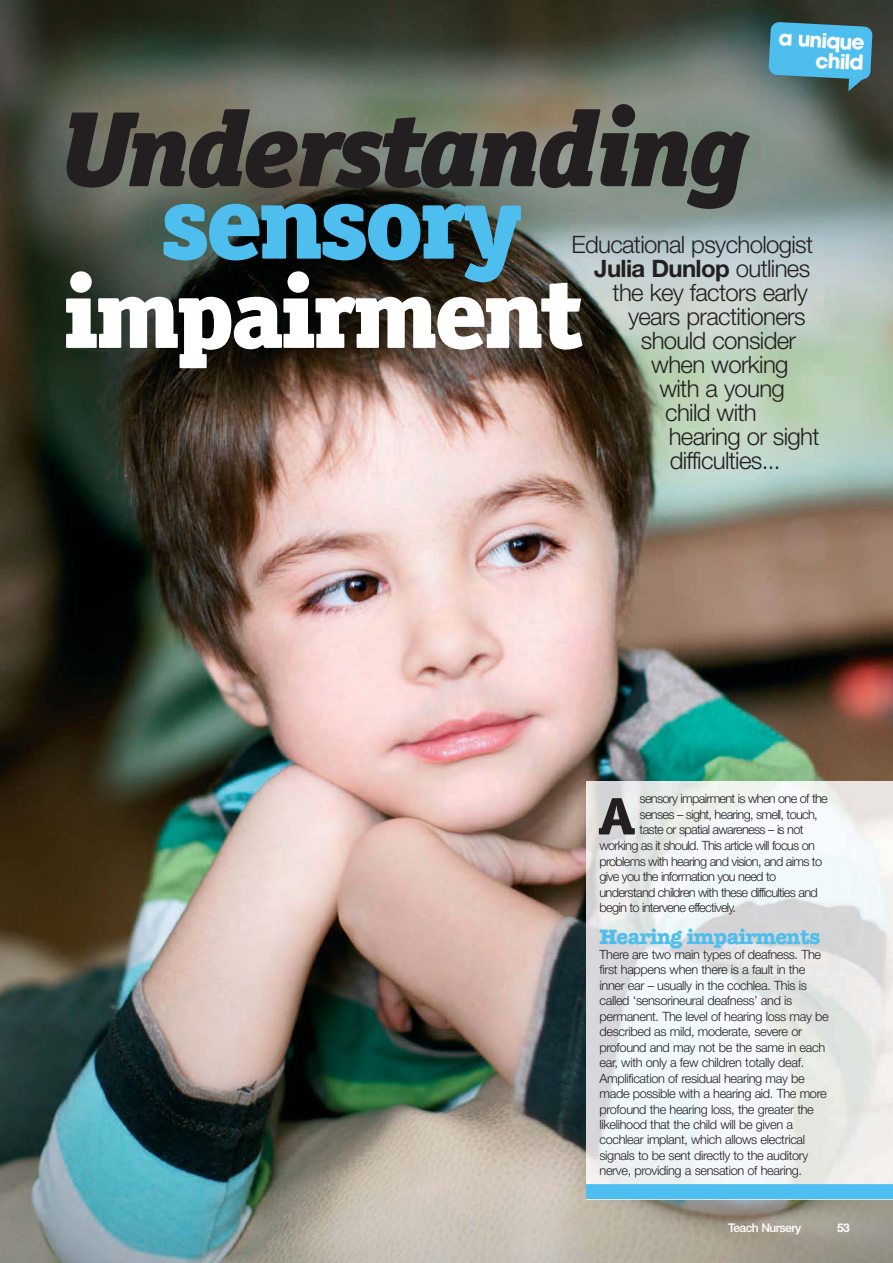
<style>
.page{position:relative;width:893px;height:1263px;background:#fff}
.page>*{position:absolute;margin:0;border:0;box-sizing:border-box;transform-origin:0 0}
.t1{font:italic 900 107.25px "Officina Ser ITC";letter-spacing:-.035em;color:#231f20}
.t2{font:900 107.25px "Officina Ser ITC";letter-spacing:-.035em;color:#4dbeed}
.t3{font:900 100.05px "Officina Ser ITC";letter-spacing:-.035em;color:#fff}
.t4{font:52.95px "Officina Ser ITC Extra Bold SC";color:#231f20;scale:1.11 1}
.t5{font:300 24px "Helvetica Neue";letter-spacing:-.03em;color:#231f20}
.t6{font:700 24px "Helvetica Neue CE";letter-spacing:-.03em;color:#231f20}
.t7{font:700 21px "American Typewriter LT";letter-spacing:-.025em;color:#4dbeed}
.t8{font:700 20.4px/20.4px "Avant Garde LT";color:#fff;text-align:right}
.t9{font:300 12.75px/15.5px "Helvetica Neue";letter-spacing:-.03em;color:#231f20}
.t10{font:300 12.75px "Helvetica Neue";letter-spacing:-.055em;color:#231f20}
.t11{font:500 12px "Helvetica Neue CE";letter-spacing:-.045em;color:#fff}
.t12{font:700 12px "Helvetica Neue";color:#fff}
.s1{font-family:"Helvetica Neue";font-weight:300}
</style>
<div class="page">
<img style="left:0;top:0;width:893px;height:1263px">
<svg style="left:768px;top:22px;width:104px;height:69px;background:#4aa3c5"></svg>
<img style="left:586px;top:781px;width:307px;height:403px">
<div style="left:586px;top:1184px;width:307px;height:15px;background:#4dbeed"></div>
<h3 class="t8" style="left:779px;top:28px;width:88px;rotate:3deg">a unique child</h3>
<h1 class="t1" style="left:64px;top:109px;width:685px">Understanding</h1>
<h1 class="t2" style="left:161px;top:159px;width:362px">sensory</h1>
<h3 class="t5" style="left:571px;top:236px;width:243px">Educational psychologist</h3>
<h3 class="t6" style="left:594px;top:260px;width:217px">Julia Dunlop <span class="s1">outlines</span></h3>
<h3 class="t5" style="left:612px;top:284px;width:197px">the key factors early</h3>
<h3 class="t5" style="left:628px;top:308px;width:179px">years practitioners</h3>
<h3 class="t5" style="left:641px;top:332px;width:157px">should consider</h3>
<h3 class="t5" style="left:651px;top:356px;width:139px">when working</h3>
<h3 class="t5" style="left:659px;top:380px;width:127px">with a young</h3>
<h3 class="t5" style="left:665px;top:404px;width:93px">child with</h3>
<h3 class="t5" style="left:669px;top:428px;width:152px">hearing or sight</h3>
<h3 class="t5" style="left:670px;top:452px;width:112px">difficulties...</h3>
<h2 class="t3" style="left:64px;top:255px;width:521px">impairment</h2>
<h3 class="t4" style="left:599px;top:798px;width:33px">A</h3>
<p class="t10" style="left:640px;top:794px;width:190px">sensory impairment is when one of the</p>
<p class="t10" style="left:640px;top:810px;width:180px">senses – sight, hearing, smell, touch,</p>
<p class="t10" style="left:640px;top:825px;width:165px">taste or spatial awareness – is not</p>
<p class="t10" style="left:599px;top:841px;width:217px">working as it should. This article will focus on</p>
<p class="t10" style="left:599px;top:857px;width:224px">problems with hearing and vision, and aims to</p>
<p class="t10" style="left:599px;top:872px;width:178px">give you the information you need to</p>
<p class="t10" style="left:599px;top:888px;width:220px">understand children with these difficulties and</p>
<p class="t10" style="left:599px;top:903px;width:138px">begin to intervene effectively.</p>
<h3 class="t7" style="left:599px;top:924px;width:222px">Hearing impairments</h3>
<p class="t9" style="left:599px;top:948px;width:231px">There are two main types of deafness. The first happens when there is a fault in the inner ear – usually in the cochlea. This is called ‘sensorineural deafness’ and is permanent. The level of hearing loss may be described as mild, moderate, severe or profound and may not be the same in each ear, with only a few children totally deaf.<br>Amplification of residual hearing may be made possible with a hearing aid. The more profound the hearing loss, the greater the likelihood that the child will be given a cochlear implant, which allows electrical signals to be sent directly to the auditory nerve, providing a sensation of hearing.</p>
<p class="t11" style="left:728px;top:1224px;width:75px">Teach Nursery</p>
<p class="t12" style="left:837px;top:1224px;width:14px">53</p>
</div>
